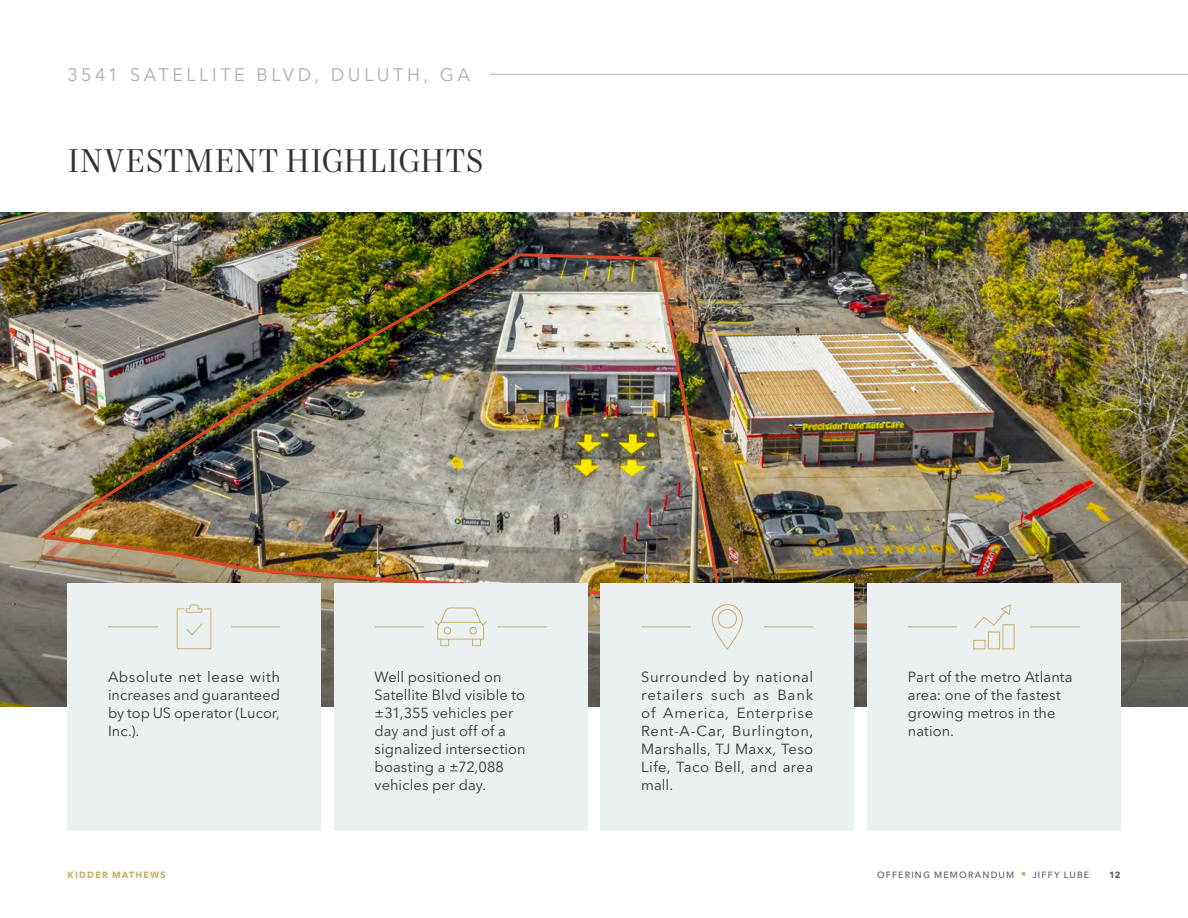
<style>
.page{position:relative;width:1188px;height:918px;background:#fff}
.page>*{position:absolute;margin:0;border:0;box-sizing:border-box;transform-origin:0 0}
.Headline_-_Level_2{font:33px "Mort Modern 08";letter-spacing:.005em;color:#313234}
.Section_Identifier{font:18px "Avenir Next LT Pro";letter-spacing:.195em;color:#afabac}
.Body_Copy_-_Charcoal{font:14.55px/18px "Avenir Next LT Pro";letter-spacing:.01em;color:#313234;text-align:justify}
.Subhead_-_Level_1{font:14.55px/18px "Avenir Next LT Pro";letter-spacing:.005em;color:#313234}
.t1{font:500 9px "Avenir Next LT Pro";letter-spacing:.13em;color:#5e5d5d}
.t2{font:700 9px "Avenir Next LT Pro";letter-spacing:.13em;color:#cbae6b}
.t3{font:700 9px "Avenir Next LT Pro";color:#5e5d5d}
.s1{color:#cbae6b}
</style>
<div class="page">
<img style="left:0;top:213px;width:1188px;height:154px">
<img style="left:0;top:367px;width:1188px;height:340px">
<img style="left:42px;top:255px;width:681px;height:379px">
<div style="left:68px;top:583px;width:253px;height:247px;background:#ebf0f1"></div>
<hr style="left:108px;top:626px;width:172px;height:1px;background:#cbae6b">
<div style="left:158px;top:603px;width:72px;height:48px;background:#ebf0f1"></div>
<svg style="left:177px;top:605px;width:34px;height:44px"></svg>
<div style="left:334px;top:583px;width:253px;height:247px;background:#ebf0f1"></div>
<hr style="left:375px;top:626px;width:172px;height:1px;background:#cbae6b">
<div style="left:425px;top:603px;width:72px;height:48px;background:#ebf0f1"></div>
<svg style="left:434px;top:607px;width:53px;height:39px"></svg>
<div style="left:867px;top:583px;width:253px;height:247px;background:#ebf0f1"></div>
<hr style="left:908px;top:626px;width:172px;height:1px;background:#cbae6b">
<div style="left:958px;top:603px;width:72px;height:48px;background:#ebf0f1"></div>
<svg style="left:973px;top:604px;width:42px;height:45px"></svg>
<div style="left:601px;top:583px;width:253px;height:247px;background:#ebf0f1"></div>
<hr style="left:641px;top:626px;width:172px;height:1px;background:#cbae6b">
<div style="left:691px;top:603px;width:73px;height:48px;background:#ebf0f1"></div>
<svg style="left:712px;top:604px;width:31px;height:45px"></svg>
<hr style="left:490px;top:74px;width:698px;height:1px;background:#afabac">
<p class="Section_Identifier" style="left:68px;top:64px;width:404px">3541 SATELLITE BLVD, DULUTH, GA</p>
<p class="Headline_-_Level_2" style="left:68px;top:141px;width:418px">INVESTMENT HIGHLIGHTS</p>
<p class="Body_Copy_-_Charcoal" style="left:108px;top:668px;width:174px">Absolute net lease with increases and guaranteed by top US operator (Lucor, Inc.).</p>
<p class="Subhead_-_Level_1" style="left:375px;top:668px;width:153px">Well positioned on<br>Satellite Blvd visible to ±31,355 vehicles per day and just off of a signalized intersection boasting a ±72,088 vehicles per day.</p>
<p class="Subhead_-_Level_1" style="left:908px;top:668px;width:166px">Part of the metro Atlanta area: one of the fastest growing metros in the nation.</p>
<p class="Body_Copy_-_Charcoal" style="left:641px;top:668px;width:174px">Surrounded by national retailers such as Bank of America, Enterprise Rent-A-Car, Burlington, Marshalls, TJ Maxx, Teso Life, Taco Bell, and area mall.</p>
<p class="t2" style="left:68px;top:869px;width:100px">KIDDER MATHEWS</p>
<p class="t1" style="left:877px;top:869px;width:214px">OFFERING MEMORANDUM <span class="s1">■</span> JIFFY LUBE</p>
<p class="t3" style="left:1109px;top:869px;width:13px">12</p>
</div>
